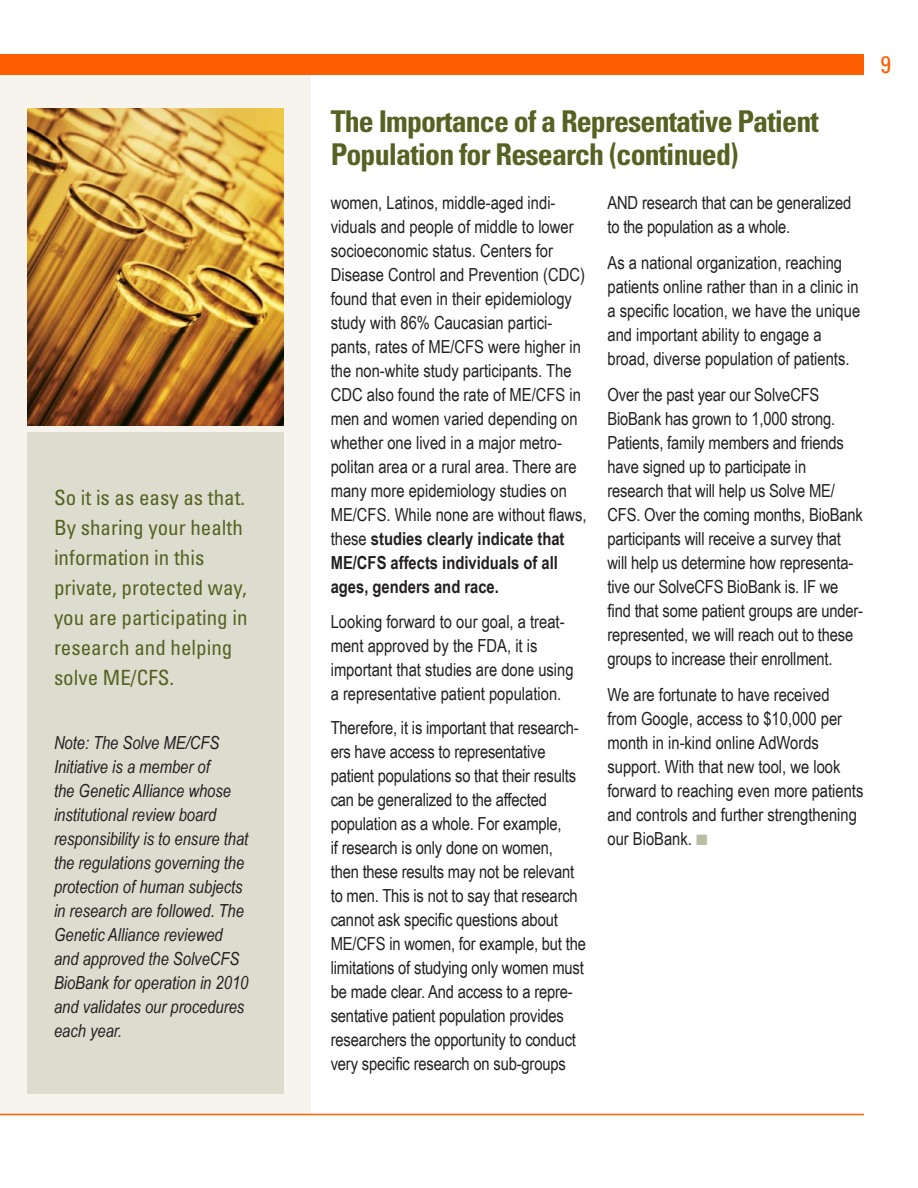
<style>
.page{position:relative;width:918px;height:1188px;background:#fff}
.page>*{position:absolute;margin:0;border:0;box-sizing:border-box;transform-origin:0 0}
.t1{font:700 condensed 30px/33px "Univers";letter-spacing:-.03em;color:#556221}
.t2{font:condensed 24px "Univers";color:#ff5f00}
.t3{font:condensed 21px/30px "Univers";color:#556221}
.t4{font:18px/24px "Arial Narrow";letter-spacing:-.01em;color:#231f20}
.t5{font:italic 18px/24px "Arial Narrow";color:#231f20}
.s1{font-weight:700}
.s2{color:#babda1}
</style>
<div class="page">
<div style="left:0;top:74px;width:310px;height:1040px;background:#f7f3ed"></div>
<div style="left:0;top:54px;width:864px;height:20px;background:#ff5f00"></div>
<div style="left:27px;top:432px;width:257px;height:662px;background:#ddddcf"></div>
<hr style="left:0;top:1114px;width:864px;height:1px;background:#ff5f00">
<img style="left:27px;top:108px;width:257px;height:317px">
<p class="t3" style="left:54px;top:482px;width:195px">So it is as easy as that.<br>By sharing your health information in this private, protected way, you are participating in research and helping solve ME/CFS.</p>
<p class="t5" style="left:54px;top:731px;width:196px">Note: The Solve ME/CFS<br>Initiative is a member of<br>the Genetic Alliance whose institutional review board responsibility is to ensure that the regulations governing the protection of human subjects in research are followed. The<br>Genetic Alliance reviewed and approved the SolveCFS<br>BioBank for operation in 2010 and validates our procedures each year.</p>
<h1 class="t1" style="left:331px;top:105px;width:490px">The Importance of a Representative Patient<br>Population for Research (continued)</h1>
<p class="t4" style="left:331px;top:190px;width:257px">women, Latinos, middle-aged indi&shy;viduals and people of middle to lower socioeconomic status. Centers for Disease Control and Prevention (CDC) found that even in their epidemiology study with 86% Caucasian partici&shy;pants, rates of ME/CFS were higher in the non-white study participants. The CDC also found the rate of ME/CFS in men and women varied depending on whether one lived in a major metro&shy;politan area or a rural area. There are many more epidemiology studies on ME/CFS. While none are without flaws, these <span class="s1">studies clearly indicate that ME/CFS affects individuals of all ages, genders and race.</span></p>
<p class="t4" style="left:331px;top:609px;width:244px">Looking forward to our goal, a treat&shy;ment approved by the FDA, it is important that studies are done using a representative patient population.</p>
<p class="t4" style="left:331px;top:715px;width:257px">Therefore, it is important that research&shy;ers have access to representative patient populations so that their results can be generalized to the affected population as a whole. For example,<br>if research is only done on women,<br>then these results may not be relevant to men. This is not to say that research cannot ask specific questions about ME/CFS in women, for example, but the limitations of studying only women must be made clear. And access to a repre&shy;sentative patient population provides researchers the opportunity to conduct very specific research on sub-groups</p>
<p class="t4" style="left:608px;top:190px;width:245px">AND research that can be generalized to the population as a whole.</p>
<p class="t4" style="left:608px;top:250px;width:254px">As a national organization, reaching patients online rather than in a clinic in a specific location, we have the unique and important ability to engage a broad, diverse population of patients.</p>
<p class="t4" style="left:608px;top:382px;width:257px">Over the past year our SolveCFS BioBank has grown to 1,000 strong.<br>Patients, family members and friends have signed up to participate in research that will help us Solve ME/ CFS. Over the coming months, BioBank participants will receive a survey that will help us determine how representa&shy;tive our SolveCFS BioBank is. IF we find that some patient groups are under&shy;represented, we will reach out to these groups to increase their enrollment.</p>
<p class="t4" style="left:608px;top:682px;width:257px">We are fortunate to have received from Google, access to $10,000 per month in in-kind online AdWords support. With that new tool, we look forward to reaching even more patients and controls and further strengthening our BioBank. <span class="s2">■</span></p>
<h2 class="t2" style="left:880px;top:49px;width:12px">9</h2>
</div>
